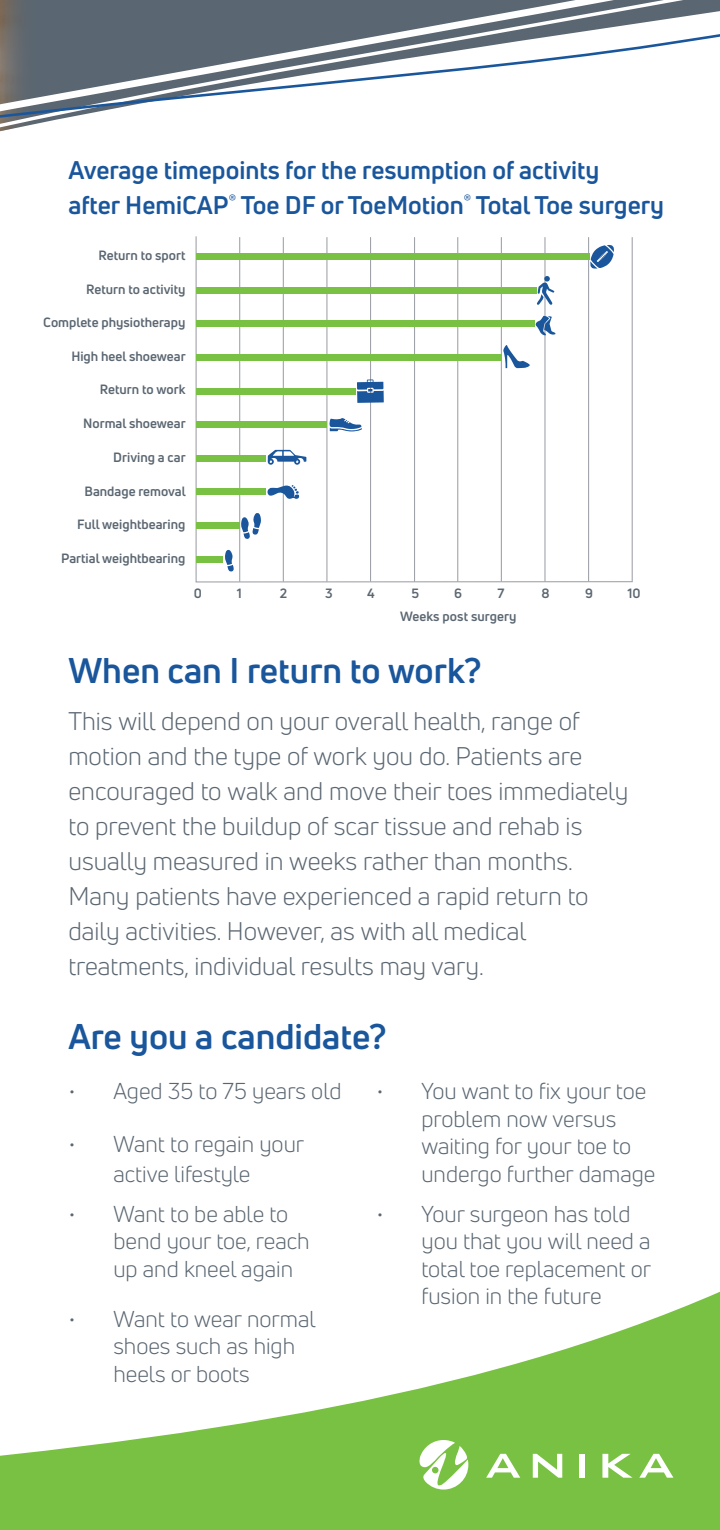
<style>
.page{position:relative;width:720px;height:1530px;background:#fff}
.page>*{position:absolute;margin:0;border:0;box-sizing:border-box;transform-origin:0 0}
.t1{font:700 35px "Uni Neue";color:#1a569c}
.t2{font:25px/35px "Uni Neue";color:#5a6671}
.t3{font:700 25px/35px "Uni Neue";color:#1a569c}
.t4{font:22.5px/27.5px "Uni Neue";color:#5a6671}
.t5{font:700 13.25px "Uni Neue";color:#5a6671}
</style>
<div class="page">
<svg style="left:0;top:0;width:720px;height:132px"></svg>
<svg style="left:195px;top:236px;width:438px;height:347px"></svg>
<div style="left:196px;top:254px;width:393px;height:6px;background:#79c142"></div>
<div style="left:196px;top:287px;width:341px;height:7px;background:#79c142"></div>
<div style="left:196px;top:321px;width:338px;height:6px;background:#79c142"></div>
<div style="left:196px;top:354px;width:305px;height:7px;background:#79c142"></div>
<div style="left:196px;top:388px;width:160px;height:6px;background:#79c142"></div>
<div style="left:196px;top:421px;width:131px;height:7px;background:#79c142"></div>
<div style="left:196px;top:455px;width:70px;height:7px;background:#79c142"></div>
<div style="left:196px;top:489px;width:70px;height:6px;background:#79c142"></div>
<div style="left:196px;top:522px;width:43px;height:7px;background:#79c142"></div>
<div style="left:196px;top:556px;width:27px;height:6px;background:#79c142"></div>
<svg style="left:503px;top:345px;width:27px;height:23px"></svg>
<svg style="left:267px;top:485px;width:32px;height:14px"></svg>
<svg style="left:241px;top:513px;width:20px;height:26px"></svg>
<svg style="left:225px;top:550px;width:9px;height:22px"></svg>
<svg style="left:357px;top:379px;width:27px;height:24px"></svg>
<svg style="left:537px;top:276px;width:17px;height:29px"></svg>
<svg style="left:590px;top:245px;width:24px;height:24px"></svg>
<svg style="left:268px;top:450px;width:38px;height:15px"></svg>
<svg style="left:329px;top:418px;width:33px;height:13px"></svg>
<svg style="left:536px;top:316px;width:20px;height:19px"></svg>
<svg style="left:0;top:1291px;width:720px;height:239px;fill:#79c142"></svg>
<svg style="left:418px;top:1440px;width:50px;height:50px"></svg>
<svg style="left:602px;top:1454px;width:31px;height:24px"></svg>
<svg style="left:639px;top:1454px;width:34px;height:24px"></svg>
<div style="left:579px;top:1454px;width:6px;height:24px;background:#fff"></div>
<svg style="left:486px;top:1454px;width:34px;height:24px"></svg>
<svg style="left:533px;top:1454px;width:29px;height:24px"></svg>
<p class="t3" style="left:68px;top:152px;width:597px">Average timepoints for the resumption of activity<br>after HemiCAP<sup>®</sup> Toe DF or ToeMotion<sup>®</sup> Total Toe surgery</p>
<p class="t5" style="left:98px;top:247px;width:89px">Return to sport</p>
<p class="t5" style="left:86px;top:281px;width:101px">Return to activity</p>
<p class="t5" style="left:43px;top:314px;width:144px">Complete physiotherapy</p>
<p class="t5" style="left:71px;top:348px;width:116px">High heel shoewear</p>
<p class="t5" style="left:100px;top:381px;width:87px">Return to work</p>
<p class="t5" style="left:83px;top:415px;width:104px">Normal shoewear</p>
<p class="t5" style="left:113px;top:449px;width:74px">Driving a car</p>
<p class="t5" style="left:85px;top:483px;width:103px">Bandage removal</p>
<p class="t5" style="left:77px;top:516px;width:110px">Full weightbearing</p>
<p class="t5" style="left:61px;top:550px;width:126px">Partial weightbearing</p>
<p class="t5" style="left:194px;top:585px;width:10px">0</p>
<p class="t5" style="left:237px;top:585px;width:7px">1</p>
<p class="t5" style="left:280px;top:585px;width:9px">2</p>
<p class="t5" style="left:325px;top:585px;width:9px">3</p>
<p class="t5" style="left:367px;top:585px;width:9px">4</p>
<p class="t5" style="left:412px;top:585px;width:9px">5</p>
<p class="t5" style="left:454px;top:585px;width:9px">6</p>
<p class="t5" style="left:498px;top:585px;width:9px">7</p>
<p class="t5" style="left:541px;top:585px;width:10px">8</p>
<p class="t5" style="left:585px;top:585px;width:9px">9</p>
<p class="t5" style="left:627px;top:585px;width:15px">10</p>
<p class="t5" style="left:400px;top:608px;width:118px">Weeks post surgery</p>
<p class="t1" style="left:68px;top:648px;width:415px">When can I return to work?</p>
<p class="t2" style="left:68px;top:704px;width:561px">This will depend on your overall health, range of motion and the type of work you do. Patients are encouraged to walk and move their toes immediately to prevent the buildup of scar tissue and rehab is usually measured in weeks rather than months.<br>Many patients have experienced a rapid return to daily activities. However, as with all medical treatments, individual results may vary.</p>
<p class="t1" style="left:68px;top:1014px;width:320px">Are you a candidate?</p>
<p class="t4" style="left:68px;top:1077px;width:275px">• Aged 35 to 75 years old</p>
<p class="t4" style="left:68px;top:1129px;width:238px;line-height:30px;text-align:center">• Want to regain your active lifestyle</p>
<p class="t4" style="left:113px;top:1200px;width:198px;text-indent:-45px">• Want to be able to bend your toe, reach up and kneel again</p>
<p class="t4" style="left:113px;top:1305px;width:204px;text-indent:-45px">• Want to wear normal shoes such as high heels or boots</p>
<p class="t4" style="left:421px;top:1077px;width:235px;text-indent:-45px">• You want to fix your toe problem now versus waiting for your toe to undergo further damage</p>
<p class="t4" style="left:421px;top:1200px;width:231px;text-indent:-45px">• Your surgeon has told you that you will need a total toe replacement or fusion in the future</p>
</div>
